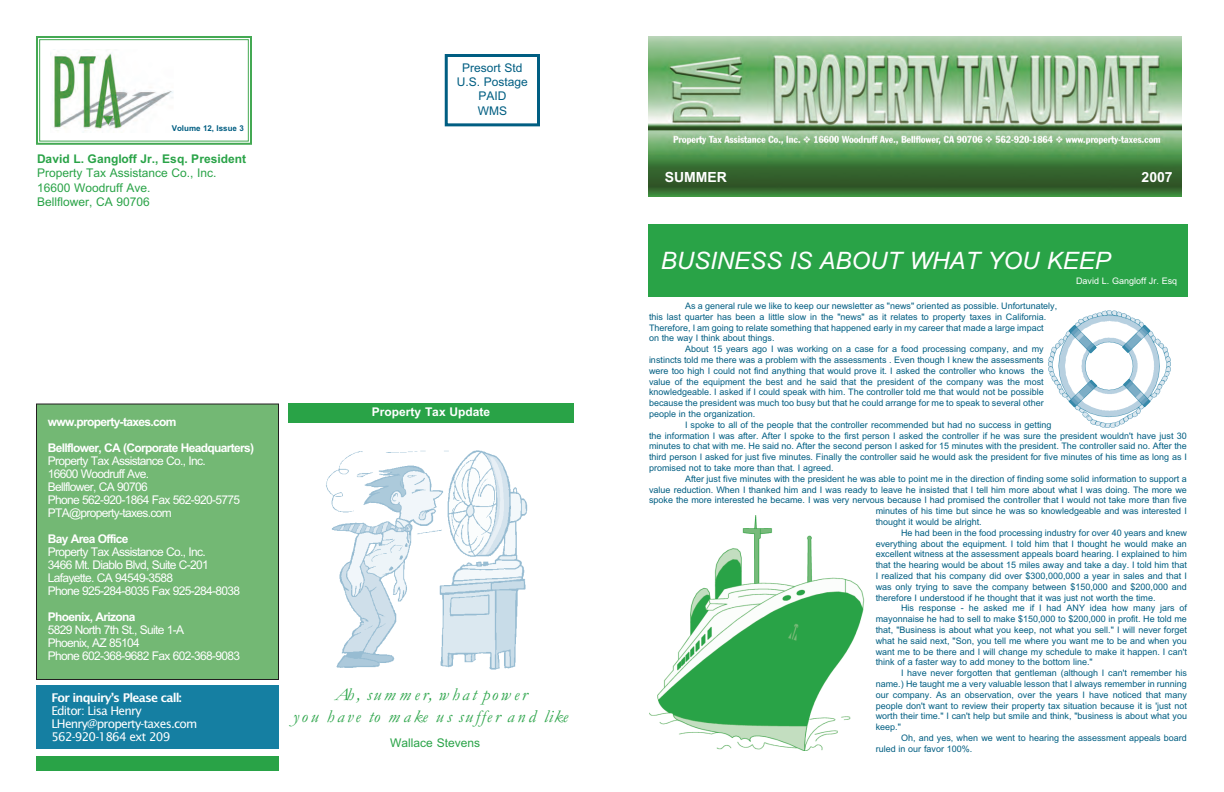
<style>
.page{position:relative;width:1224px;height:792px;background:#fff}
.page>*{position:absolute;margin:0;border:0;box-sizing:border-box;transform-origin:0 0}
.t1{font:italic 24px "Arial";color:#fff}
.t2{font:italic 18px/21.6px "Garamond";letter-spacing:.145em;color:#29a347;text-align:center}
.t3{font:700 14px "Arial";color:#fff}
.t4{font:12px/13px "Arial";letter-spacing:-.055em;color:#fff}
.t5{font:700 12px/26px "Arial";letter-spacing:-.055em;color:#fff}
.t6{font:12px/14.4px "Arial";color:#29a347}
.t7{font:12px/13px "Lucida Sans";letter-spacing:-.065em;color:#fff}
.t8{font:700 12px "Arial";color:#29a347}
.t9{font:12px/14.4px "Arial";color:#005e82;text-align:center}
.t10{font:600 12px "Lucida Sans";letter-spacing:-.065em;color:#fff}
.t11{font:700 12px "Arial";color:#fff}
.t12{font:9px "Arial";color:#005e82}
.t13{font:9px "Arial";color:#fff}
.t14{font:700 8px "Arial";color:#005e82}
</style>
<div class="page">
<div style="left:36px;top:404px;width:242px;height:275px;background:#73b874"></div>
<div style="left:36px;top:404px;width:243px;height:276px;border:1px solid #231f20"></div>
<div style="left:288px;top:403px;width:286px;height:20px;background:#29a347"></div>
<div style="left:36px;top:756px;width:243px;height:14px;background:#29a347"></div>
<div style="left:36px;top:685px;width:243px;height:64px;background:#157fa2"></div>
<div style="left:36px;top:36px;width:216px;height:109px;border:2px solid #44a953"></div>
<div style="left:39px;top:39px;width:210px;height:102px;border:1px solid #44a953"></div>
<div style="left:445px;top:54px;width:95px;height:72px;border:3px solid #005e82"></div>
<img style="left:650px;top:516px;width:215px;height:235px">
<img style="left:1048px;top:311px;width:123px;height:116px">
<img style="left:326px;top:450px;width:201px;height:220px">
<div style="left:648px;top:224px;width:540px;height:73px;background:#29a347"></div>
<img style="left:54px;top:51px;width:119px;height:80px">
<img style="left:648px;top:36px;width:534px;height:161px">
<p class="t14" style="left:172px;top:124px;width:74px">Volume 12, Issue 3</p>
<h3 class="t8" style="left:37px;top:152px;width:211px">David L. Gangloff Jr., Esq. President</h3>
<h3 class="t6" style="left:37px;top:166px;width:181px">Property Tax Assistance Co., Inc.<br>16600 Woodruff Ave.<br>Bellflower, CA 90706</h3>
<h3 class="t9" style="left:457px;top:60px;width:73px">Presort Std<br>U.S. Postage<br>PAID<br>WMS</h3>
<h3 class="t5" style="left:48px;top:409px;width:208px">www.property-taxes.com<br>Bellflower, CA (Corporate Headquarters)</h3>
<h3 class="t4" style="left:48px;top:455px;width:194px">Property Tax Assistance Co., Inc.<br>16600 Woodruff Ave.<br>Bellflower, CA 90706<br>Phone 562-920-1864 Fax 562-920-5775<br>PTA@property-taxes.com</h3>
<h3 class="t5" style="left:48px;top:526px;width:82px">Bay Area Office</h3>
<h3 class="t4" style="left:48px;top:546px;width:194px">Property Tax Assistance Co., Inc.<br>3466 Mt. Diablo Blvd, Suite C-201<br>Lafayette. CA 94549-3588<br>Phone 925-284-8035 Fax 925-284-8038</h3>
<h3 class="t5" style="left:48px;top:604px;width:89px">Phoenix, Arizona</h3>
<h3 class="t4" style="left:48px;top:624px;width:194px">5829 North 7th St., Suite 1-A<br>Phoenix, AZ 85104<br>Phone 602-368-9682 Fax 602-368-9083</h3>
<h3 class="t10" style="left:51px;top:691px;width:132px">For inquiry’s Please call:</h3>
<h3 class="t7" style="left:51px;top:705px;width:148px">Editor: Lisa Henry<br>LHenry@property-taxes.com<br>562-920-1864 ext 209</h3>
<h3 class="t11" style="left:372px;top:405px;width:120px">Property Tax Update</h3>
<h2 class="t2" style="left:293px;top:683px;width:277px">Ah, summer, what power<br>you have to make us suffer and like</h2>
<h3 class="t6" style="left:390px;top:736px;width:91px">Wallace Stevens</h3>
<h3 class="t3" style="left:665px;top:169px;width:64px">SUMMER</h3>
<h3 class="t3" style="left:1142px;top:169px;width:33px">2007</h3>
<h1 class="t1" style="left:661px;top:246px;width:452px">BUSINESS IS ABOUT WHAT YOU KEEP</h1>
<p class="t13" style="left:1076px;top:276px;width:103px">David L. Gangloff Jr. Esq</p>
<p class="t12" style="left:685px;top:301px;width:374px">As a general rule we like to keep our newsletter as "news" oriented as possible. Unfortunately,</p>
<p class="t12" style="left:649px;top:311px;width:399px">this last quarter has been a little slow in the "news" as it relates to property taxes in California.</p>
<p class="t12" style="left:649px;top:322px;width:396px">Therefore, I am going to relate something that happened early in my career that made a large impact</p>
<p class="t12" style="left:649px;top:333px;width:127px">on the way I think about things.</p>
<p class="t12" style="left:685px;top:344px;width:360px">About 15 years ago I was working on a case for a food processing company, and my</p>
<p class="t12" style="left:649px;top:355px;width:396px">instincts told me there was a problem with the assessments . Even though I knew the assessments</p>
<p class="t12" style="left:649px;top:365px;width:396px">were too high I could not find anything that would prove it. I asked the controller who knows the</p>
<p class="t12" style="left:649px;top:376px;width:396px">value of the equipment the best and he said that the president of the company was the most</p>
<p class="t12" style="left:649px;top:387px;width:396px">knowledgeable. I asked if I could speak with him. The controller told me that would not be possible</p>
<p class="t12" style="left:649px;top:398px;width:396px">because the president was much too busy but that he could arrange for me to speak to several other</p>
<p class="t12" style="left:649px;top:409px;width:108px">people in the organization.</p>
<p class="t12" style="left:685px;top:419px;width:368px">I spoke to all of the people that the controller recommended but had no success in getting</p>
<p class="t12" style="left:649px;top:430px;width:539px">the information I was after. After I spoke to the first person I asked the controller if he was sure the president wouldn't have just 30</p>
<p class="t12" style="left:649px;top:441px;width:539px">minutes to chat with me. He said no. After the second person I asked for 15 minutes with the president. The controller said no. After the</p>
<p class="t12" style="left:649px;top:452px;width:539px">third person I asked for just five minutes. Finally the controller said he would ask the president for five minutes of his time as long as I</p>
<p class="t12" style="left:649px;top:463px;width:186px">promised not to take more than that. I agreed.</p>
<p class="t12" style="left:685px;top:473px;width:503px">After just five minutes with the president he was able to point me in the direction of finding some solid information to support a</p>
<p class="t12" style="left:649px;top:484px;width:539px">value reduction. When I thanked him and I was ready to leave he insisted that I tell him more about what I was doing. The more we</p>
<p class="t12" style="left:649px;top:495px;width:539px">spoke the more interested he became. I was very nervous because I had promised the controller that I would not take more than five</p>
<p class="t12" style="left:876px;top:506px;width:313px">minutes of his time but since he was so knowledgeable and was interested I</p>
<p class="t12" style="left:876px;top:517px;width:108px">thought it would be alright.</p>
<p class="t12" style="left:901px;top:527px;width:287px">He had been in the food processing industry for over 40 years and knew</p>
<p class="t12" style="left:876px;top:538px;width:313px">everything about the equipment. I told him that I thought he would make an</p>
<p class="t12" style="left:876px;top:549px;width:313px">excellent witness at the assessment appeals board hearing. I explained to him</p>
<p class="t12" style="left:876px;top:560px;width:313px">that the hearing would be about 15 miles away and take a day. I told him that</p>
<p class="t12" style="left:876px;top:571px;width:313px">I realized that his company did over $300,000,000 a year in sales and that I</p>
<p class="t12" style="left:876px;top:581px;width:313px">was only trying to save the company between $150,000 and $200,000 and</p>
<p class="t12" style="left:876px;top:592px;width:281px">therefore I understood if he thought that it was just not worth the time.</p>
<p class="t12" style="left:901px;top:603px;width:287px">His response - he asked me if I had ANY idea how many jars of</p>
<p class="t12" style="left:876px;top:614px;width:313px">mayonnaise he had to sell to make $150,000 to $200,000 in profit. He told me</p>
<p class="t12" style="left:876px;top:625px;width:313px">that, "Business is about what you keep, not what you sell." I will never forget</p>
<p class="t12" style="left:876px;top:635px;width:313px">what he said next, "Son, you tell me where you want me to be and when you</p>
<p class="t12" style="left:876px;top:646px;width:313px">want me to be there and I will change my schedule to make it happen. I can't</p>
<p class="t12" style="left:876px;top:657px;width:219px">think of a faster way to add money to the bottom line."</p>
<p class="t12" style="left:901px;top:668px;width:288px">I have never forgotten that gentleman (although I can't remember his</p>
<p class="t12" style="left:876px;top:679px;width:313px">name.) He taught me a very valuable lesson that I always remember in running</p>
<p class="t12" style="left:876px;top:689px;width:313px">our company. As an observation, over the years I have noticed that many</p>
<p class="t12" style="left:876px;top:700px;width:313px">people don't want to review their property tax situation because it is 'just not</p>
<p class="t12" style="left:876px;top:711px;width:313px">worth their time." I can't help but smile and think, "business is about what you</p>
<p class="t12" style="left:876px;top:722px;width:27px">keep."</p>
<p class="t12" style="left:901px;top:733px;width:287px">Oh, and yes, when we went to hearing the assessment appeals board</p>
<p class="t12" style="left:876px;top:743px;width:98px">ruled in our favor 100%.</p>
</div>
